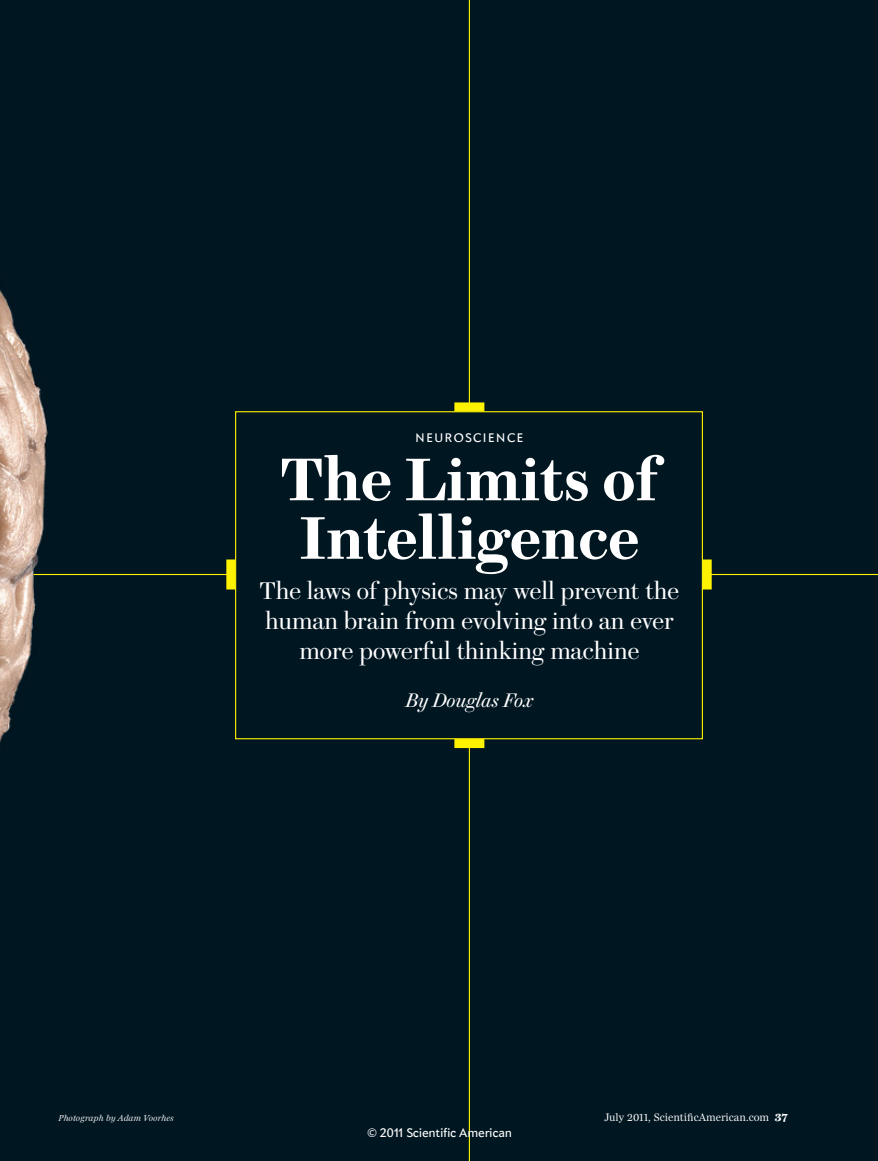
<style>
.page{position:relative;width:878px;height:1161px;background:#001621}
.page>*{position:absolute;margin:0;border:0;box-sizing:border-box;transform-origin:0 0}
.t1{font:600 60px/58.5px "Brunel Text";color:#fff;text-align:center}
.t2{font:24px/30px "Brunel Deck";color:#fff;text-align:center}
.t3{font:italic 19.5px "Brunel Deck";color:#fff}
.t4{font:12px "Apres";letter-spacing:.03em;color:#fff}
.t5{font:12px "Apres";letter-spacing:.14em;color:#fff}
.t6{font:11.25px "Miller Daily One";color:#fff}
.t7{font:italic 9px "Miller Daily One";color:#fff}
.s1{font-weight:700}
</style>
<div class="page">
<hr style="left:709px;top:574px;width:169px;height:1px;background:#fff200">
<div style="left:702px;top:560px;width:9px;height:30px;background:#fff200"></div>
<hr style="left:469px;top:0;width:1px;height:405px;background:#fff200">
<div style="left:454px;top:402px;width:30px;height:9px;background:#fff200"></div>
<hr style="left:469px;top:744px;width:1px;height:417px;background:#fff200">
<div style="left:454px;top:739px;width:30px;height:9px;background:#fff200"></div>
<hr style="left:33px;top:574px;width:197px;height:1px;background:#fff200">
<div style="left:226px;top:560px;width:9px;height:30px;background:#fff200"></div>
<div style="left:235px;top:411px;width:468px;height:328px;border:1px solid #fff200"></div>
<p class="t5" style="left:415px;top:431px;width:109px">NEUROSCIENCE</p>
<h1 class="t1" style="left:280px;top:451px;width:385px">The Limits of<br>Intelligence</h1>
<p class="t2" style="left:260px;top:577px;width:420px">The laws of physics may well prevent the human brain from evolving into an ever more powerful thinking machine</p>
<p class="t3" style="left:405px;top:690px;width:129px">By Douglas Fox</p>
<p class="t7" style="left:58px;top:1112px;width:117px">Photograph by Adam Voorhes</p>
<p class="t6" style="left:604px;top:1111px;width:185px">July 2011, ScientificAmerican.com <span class="s1">37</span></p>
<p class="t4" style="left:367px;top:1127px;width:146px">© 2011 Scientific American</p>
</div>
